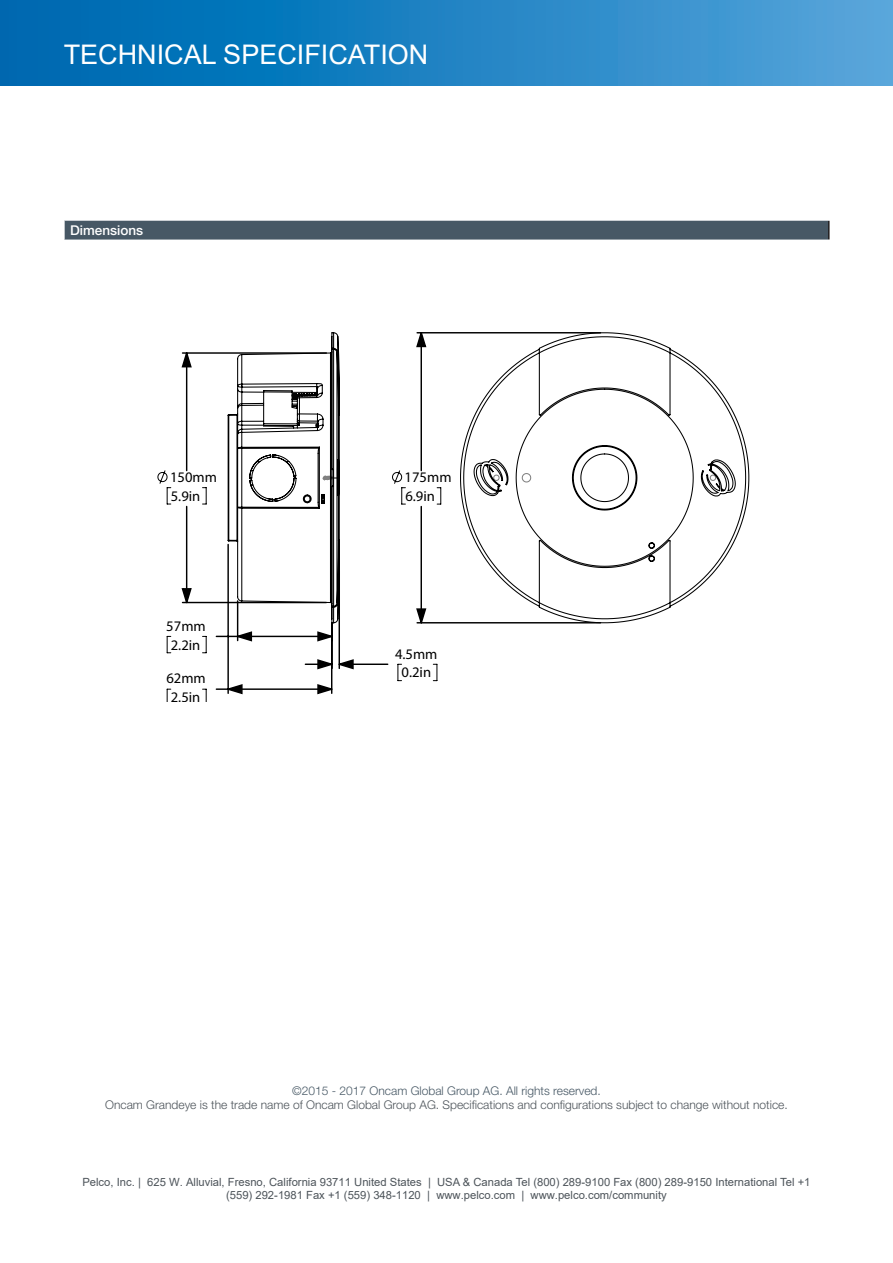
<style>
.page{position:relative;width:893px;height:1263px;background:#fff}
.page>*{position:absolute;margin:0;border:0;box-sizing:border-box;transform-origin:0 0}
.t1{font:27px "Arial";color:#fff}
.t2{font:14.7px/18.8px "Arial";color:#000;text-align:center}
.t3{font:500 13.5px "Helvetica Neue LT Std";color:#fff}
.t4{font:300 12px "Helvetica Neue LT Std";color:#4d545a}
.t5{font:300 12px "Helvetica Neue LT Std";color:#475865}
.t6{font:11.25px/13.5px "Arial";color:#4d545a;text-align:center}
</style>
<div class="page">
<div style="left:64px;top:220px;width:765px;height:20px;background:#475865"></div>
<svg style="left:828px;top:221px;width:2px;height:19px"></svg>
<hr style="left:64px;top:220px;width:766px;height:1px;background:#fff">
<svg style="left:64px;top:221px;width:1px;height:19px"></svg>
<svg style="left:437px;top:487px;width:4px;height:18px"></svg>
<svg style="left:157px;top:470px;width:14px;height:35px"></svg>
<svg style="left:167px;top:636px;width:4px;height:17px"></svg>
<svg style="left:203px;top:636px;width:4px;height:17px"></svg>
<svg style="left:167px;top:689px;width:4px;height:13px"></svg>
<svg style="left:203px;top:689px;width:4px;height:13px"></svg>
<svg style="left:398px;top:664px;width:4px;height:17px"></svg>
<svg style="left:433px;top:664px;width:5px;height:17px"></svg>
<hr style="left:417px;top:332px;width:183px;height:1px;background:#000">
<hr style="left:417px;top:622px;width:183px;height:1px;background:#000">
<hr style="left:339px;top:663px;width:49px;height:2px;background:#000">
<svg style="left:183px;top:333px;width:242px;height:290px"></svg>
<svg style="left:459px;top:332px;width:291px;height:292px"></svg>
<svg style="left:216px;top:332px;width:138px;height:363px"></svg>
<div style="left:0;top:0;width:893px;height:85px;background:linear-gradient(to right,#0065ae,#55a4da)"></div>
<p class="t1" style="left:64px;top:36px;width:366px">TECHNICAL SPECIFICATION</p>
<p class="t3" style="left:70px;top:222px;width:75px">Dimensions</p>
<p class="t2" style="left:170px;top:467px;width:48px;text-align:left">150mm<br>5.9in</p>
<p class="t2" style="left:166px;top:616px;width:41px">57mm<br>2.2in</p>
<p class="t2" style="left:166px;top:669px;width:41px">62mm<br>2.5in</p>
<p class="t2" style="left:405px;top:467px;width:48px;text-align:left">175mm<br>6.9in</p>
<p class="t2" style="left:395px;top:644px;width:44px">4.5mm<br>0.2in</p>
<p class="t5" style="left:292px;top:1083px;width:310px">©2015 - 2017 Oncam Global Group AG. All rights reserved.</p>
<p class="t4" style="left:105px;top:1097px;width:684px">Oncam Grandeye is the trade name of Oncam Global Group AG. Specifications and configurations subject to change without notice.</p>
<p class="t6" style="left:82px;top:1175px;width:730px">Pelco, Inc. | 625 W. Alluvial, Fresno, California 93711 United States | USA &amp; Canada Tel (800) 289-9100 Fax (800) 289-9150 International Tel +1 (559) 292-1981 Fax +1 (559) 348-1120 | www.pelco.com | www.pelco.com/community</p>
</div>
